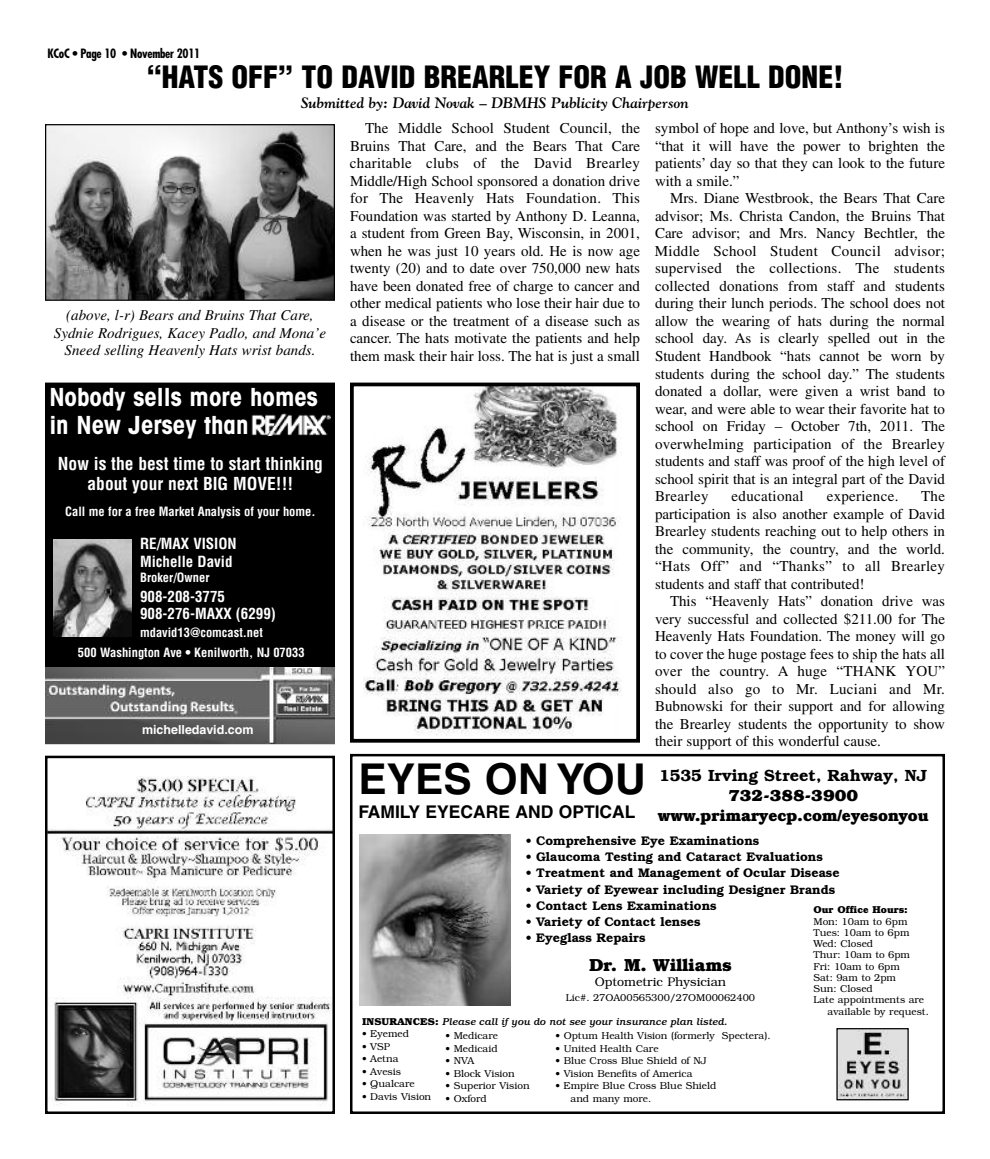
<style>
.page{position:relative;width:990px;height:1159px;background:#fff}
.page>*{position:absolute;margin:0;border:0;box-sizing:border-box;transform-origin:0 0}
.t1{font:700 42.5px "Helvetica";color:#000}
.t2{font:900 condensed 30px "Helvetica";color:#000}
.t3{font:700 condensed 25px/27.5px "Avant Garde";color:#fff}
.t4{font:700 condensed 17.5px/20px "Helvetica";color:#fff;text-align:center}
.t5{font:700 17.5px "Helvetica";color:#000}
.t6{font:700 17.5px "Bookman";color:#000}
.t7{font:700 16.25px/20.1px "Bookman";color:#000;text-align:center}
.t8{font:600 16.25px "Bookman";color:#000}
.t9{font:15px/17.5px "Times";color:#000;text-align:justify}
.t10{font:italic 15px/17.5px "Times";color:#000;text-align:center}
.t11{font:700 condensed 15px/17.5px "Helvetica";color:#fff}
.t12{font:italic 700 15px "Goudy";color:#000}
.t13{font:15px "Times";letter-spacing:.02em;color:#000}
.t14{font:600 12.5px "Bookman";color:#000}
.t15{font:700 condensed 12.5px "Helvetica";color:#fff}
.t16{font:700 condensed 12.5px "Futura";letter-spacing:-.025em;color:#000}
.t17{font:300 12.5px "Bookman";color:#000}
.t18{font:700 12.5px "Helvetica";color:#fff}
.t19{font:300 10px/12.5px "Bookman";color:#000}
.t20{font:italic 500 10px "Bookman";color:#000}
.t21{font:700 10px "Bookman";color:#000}
.s1{font-weight:700;font-style:normal}
</style>
<div class="page">
<img style="left:364px;top:387px;width:257px;height:349px">
<div style="left:350px;top:382px;width:290px;height:360px;border:4px solid #000"></div>
<img style="left:48px;top:776px;width:284px;height:331px">
<div style="left:45px;top:756px;width:290px;height:358px;border:2px solid #000"></div>
<div style="left:350px;top:754px;width:595px;height:360px;border:2px solid #000"></div>
<img style="left:838px;top:1030px;width:69px;height:68px">
<div style="left:836px;top:1028px;width:73px;height:72px;border:1px solid #000"></div>
<img style="left:359px;top:834px;width:152px;height:171px">
<img style="left:47px;top:126px;width:286px;height:173px">
<div style="left:45px;top:124px;width:290px;height:177px;border:1px solid #000"></div>
<div style="left:46px;top:384px;width:288px;height:359px;background:#000"></div>
<img style="left:45px;top:668px;width:290px;height:75px">
<img style="left:251px;top:414px;width:80px;height:21px">
<img style="left:54px;top:540px;width:78px;height:97px">
<p class="t16" style="left:48px;top:47px;width:154px">KCoC • Page 10 • November 2011</p>
<h2 class="t2" style="left:147px;top:60px;width:698px">“HATS OFF” TO DAVID BREARLEY FOR A JOB WELL DONE!</h2>
<p class="t12" style="left:301px;top:94px;width:389px">Submitted by: David Novak – DBMHS Publicity Chairperson</p>
<p class="t9" style="left:655px;top:121px;width:292px">symbol of hope and love, but Anthony’s wish is “that it will have the power to brighten the patients’ day so that they can look to the future with a smile.”</p>
<p class="t9" style="left:655px;top:191px;width:292px;text-indent:15px">Mrs. Diane Westbrook, the Bears That Care advisor; Ms. Christa Candon, the Bruins That Care advisor; and Mrs. Nancy Bechtler, the Middle School Student Council advisor; supervised the collections. The students collected donations from staff and students during their lunch periods. The school does not allow the wearing of hats during the normal school day. As is clearly spelled out in the Student Handbook “hats cannot be worn by students during the school day.” The students donated a dollar, were given a wrist band to wear, and were able to wear their favorite hat to school on Friday – October 7th, 2011. The overwhelming participation of the Brearley students and staff was proof of the high level of school spirit that is an integral part of the David Brearley</p>
<p class="t9" style="left:350px;top:121px;width:292px;text-indent:15px">The Middle School Student Council, the Bruins That Care, and the Bears That Care charitable clubs of the David Brearley Middle/High School sponsored a donation drive for The Heavenly Hats Foundation. This Foundation was started by Anthony D. Leanna, a student from Green Bay, Wisconsin, in 2001, when he was just 10 years old. He is now age twenty (20) and to date over 750,000 new hats have been donated free of charge to cancer and other medical patients who lose their hair due to a disease or the treatment of a disease such as cancer. The hats motivate the patients and help them mask their hair loss. The hat is just a small</p>
<p class="t10" style="left:54px;top:308px;width:274px">(above, l-r) Bears and Bruins That Care,<br>Sydnie Rodrigues, Kacey Padlo, and Mona’e<br>Sneed selling Heavenly Hats wrist bands.</p>
<h3 class="t3" style="left:49px;top:386px;width:270px">Nobody sells more homes in New Jersey than</h3>
<p class="t4" style="left:58px;top:454px;width:267px">Now is the best time to start thinking about your next BIG MOVE!!!</p>
<p class="t15" style="left:65px;top:505px;width:252px">Call me for a free Market Analysis of your home.</p>
<p class="t11" style="left:140px;top:535px;width:98px">RE/MAX VISION<br>Michelle David</p>
<p class="t15" style="left:140px;top:570px;width:71px">Broker/Owner</p>
<p class="t11" style="left:140px;top:588px;width:137px">908-208-3775<br>908-276-MAXX (6299)</p>
<p class="t15" style="left:140px;top:625px;width:124px">mdavid13@comcast.net</p>
<p class="t9" style="left:655px;top:489px;width:292px;text-indent:266px">The participation is also another example of David Brearley students reaching out to help others in the community, the country, and the world. “Hats Off” and “Thanks” to all Brearley students and staff that contributed!</p>
<p class="t9" style="left:655px;top:594px;width:292px;text-indent:15px">This “Heavenly Hats” donation drive was very successful and collected $211.00 for The Heavenly Hats Foundation. The money will go to cover the huge postage fees to ship the hats all over the country. A huge “THANK YOU” should also go to Mr. Luciani and Mr.<br>Bubnowski for their support and for allowing the Brearley students the opportunity to show their support of this wonderful cause.</p>
<p class="t13" style="left:732px;top:491px;width:74px">educational</p>
<p class="t13" style="left:827px;top:491px;width:73px">experience.</p>
<p class="t15" style="left:78px;top:645px;width:228px">500 Washington Ave • Kenilworth, NJ 07033</p>
<p class="t18" style="left:142px;top:725px;width:113px">michelledavid.com</p>
<h1 class="t1" style="left:359px;top:764px;width:289px">EYES ON YOU</h1>
<p class="t5" style="left:359px;top:806px;width:278px">FAMILY EYECARE AND OPTICAL</p>
<p class="t8" style="left:659px;top:765px;width:270px">1535 Irving Street, Rahway, NJ</p>
<p class="t7" style="left:658px;top:787px;width:273px">732-388-3900 www.primaryecp.com/eyesonyou</p>
<p class="t14" style="left:526px;top:833px;width:235px">• Comprehensive Eye Examinations</p>
<p class="t14" style="left:526px;top:849px;width:299px">• Glaucoma Testing and Cataract Evaluations</p>
<p class="t14" style="left:526px;top:866px;width:315px">• Treatment and Management of Ocular Disease</p>
<p class="t14" style="left:526px;top:882px;width:311px">• Variety of Eyewear including Designer Brands</p>
<p class="t14" style="left:526px;top:898px;width:192px">• Contact Lens Examinations</p>
<p class="t14" style="left:526px;top:914px;width:176px">• Variety of Contact lenses</p>
<p class="t14" style="left:526px;top:931px;width:121px">• Eyeglass Repairs</p>
<p class="t21" style="left:814px;top:906px;width:96px">Our Office Hours:</p>
<p class="t19" style="left:814px;top:915px;width:95px">Mon: 10am to 6pm</p>
<p class="t19" style="left:814px;top:926px;width:97px">Tues: 10am to 6pm</p>
<p class="t19" style="left:814px;top:937px;width:61px">Wed: Closed</p>
<p class="t19" style="left:814px;top:948px;width:98px">Thur: 10am to 6pm</p>
<p class="t19" style="left:814px;top:960px;width:88px">Fri: 10am to 6pm</p>
<p class="t19" style="left:814px;top:971px;width:84px">Sat: 9am to 2pm</p>
<p class="t19" style="left:814px;top:982px;width:61px">Sun: Closed</p>
<p class="t19" style="left:814px;top:993px;width:112px">Late appointments are</p>
<p class="t19" style="left:828px;top:1005px;width:103px">available by request.</p>
<p class="t6" style="left:589px;top:958px;width:144px">Dr. M. Williams</p>
<p class="t17" style="left:595px;top:974px;width:133px">Optometric Physician</p>
<p class="t19" style="left:566px;top:991px;width:191px">Lic#. 27OA00565300/27OM00062400</p>
<p class="t20" style="left:362px;top:1018px;width:367px"><span class="s1">INSURANCES:</span> Please call if you do not see your insurance plan listed.</p>
<p class="t19" style="left:362px;top:1028px;width:48px">• Eyemed</p>
<p class="t19" style="left:362px;top:1040px;width:29px">• VSP</p>
<p class="t19" style="left:362px;top:1053px;width:38px">• Aetna</p>
<p class="t19" style="left:362px;top:1065px;width:40px">• Avesis</p>
<p class="t19" style="left:362px;top:1078px;width:54px">• Qualcare</p>
<p class="t19" style="left:362px;top:1090px;width:71px">• Davis Vision</p>
<p class="t19" style="left:556px;top:1029px;width:216px">• Optum Health Vision (formerly Spectera).</p>
<p class="t19" style="left:556px;top:1042px;width:105px">• United Health Care</p>
<p class="t19" style="left:556px;top:1054px;width:153px">• Blue Cross Blue Shield of NJ</p>
<p class="t19" style="left:556px;top:1067px;width:139px">• Vision Benefits of America</p>
<p class="t19" style="left:571px;top:1079px;width:147px;text-indent:-15px">• Empire Blue Cross Blue Shield and many more.</p>
<p class="t19" style="left:446px;top:1029px;width:54px">• Medicare</p>
<p class="t19" style="left:446px;top:1042px;width:53px">• Medicaid</p>
<p class="t19" style="left:446px;top:1054px;width:30px">• NVA</p>
<p class="t19" style="left:446px;top:1067px;width:71px">• Block Vision</p>
<p class="t19" style="left:446px;top:1079px;width:86px">• Superior Vision</p>
<p class="t19" style="left:446px;top:1092px;width:43px">• Oxford</p>
</div>
